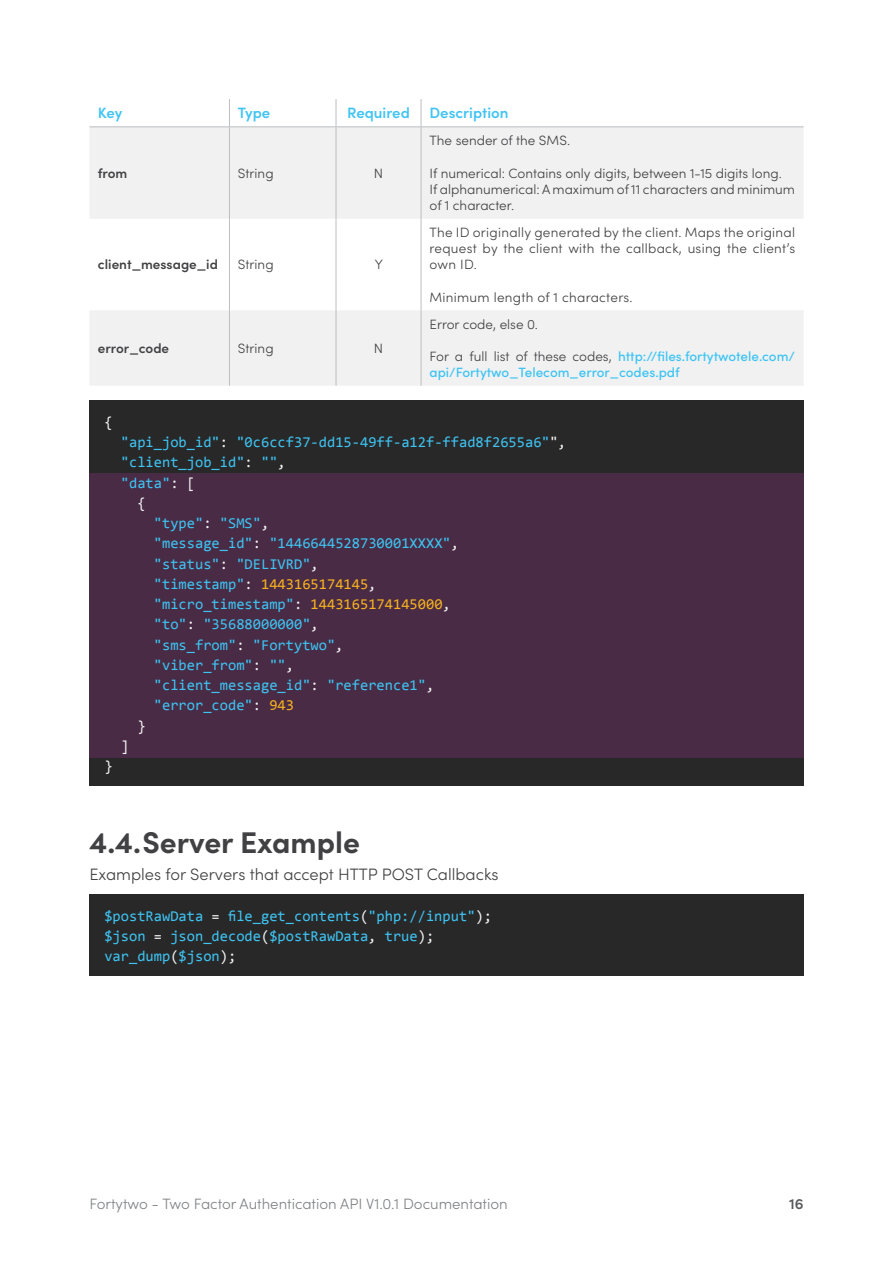
<style>
.page{position:relative;width:893px;height:1263px;background:#fff}
.page>*{position:absolute;margin:0;border:0;box-sizing:border-box;transform-origin:0 0}
.t1{font:700 30px "Sofia Pro";color:#414042}
.t2{font:300 16.5px "Sofia Pro";color:#414042}
.t3{font:15px/20.2px "Consolas";color:#3dc4f2}
.t4{font:300 15px "Sofia Pro";color:#808285}
.t5{font:600 15px "Sofia Pro";color:#42c4f3}
.t6{font:15px "Consolas";color:#f7b21f}
.t7{font:15px "Consolas";color:#f1f1f2}
.t8{font:600 15px "Sofia Pro";color:#58595b}
.t9{font:300 13.5px/16.2px "Sofia Pro";color:#414042}
.t10{font:500 13.5px/16.2px "Sofia Pro";color:#3dc4f2}
.t11{font:600 13.5px "Sofia Pro";color:#414042}
.t12{font:300 13.5px "Sofia Pro";letter-spacing:.02em;color:#414042}
.s1{font-weight:300;color:#414042}
.s2{color:#f1f1f2}
.s3{color:#3dc4f2}
.s4{color:#f7b21f}
</style>
<div class="page">
<div style="left:89px;top:401px;width:714px;height:385px;background:#292829"></div>
<div style="left:89px;top:473px;width:714px;height:285px;background:#492b45"></div>
<svg style="left:89px;top:127px;width:715px;height:259px;fill:#f1f1f2"></svg>
<svg style="left:229px;top:99px;width:1px;height:27px"></svg>
<svg style="left:336px;top:99px;width:1px;height:27px"></svg>
<svg style="left:421px;top:99px;width:1px;height:27px"></svg>
<hr style="left:89px;top:126px;width:140px;height:1px;background:#bcbec0">
<hr style="left:229px;top:126px;width:107px;height:1px;background:#bcbec0">
<hr style="left:229px;top:127px;width:1px;height:92px;background:#bcbec0">
<hr style="left:336px;top:126px;width:85px;height:1px;background:#bcbec0">
<hr style="left:336px;top:127px;width:1px;height:92px;background:#bcbec0">
<hr style="left:421px;top:126px;width:383px;height:1px;background:#bcbec0">
<hr style="left:421px;top:127px;width:1px;height:92px;background:#bcbec0">
<hr style="left:229px;top:219px;width:1px;height:91px;background:#bcbec0">
<hr style="left:336px;top:219px;width:1px;height:91px;background:#bcbec0">
<hr style="left:421px;top:219px;width:1px;height:91px;background:#bcbec0">
<hr style="left:229px;top:310px;width:1px;height:76px;background:#bcbec0">
<hr style="left:336px;top:310px;width:1px;height:76px;background:#bcbec0">
<hr style="left:421px;top:310px;width:1px;height:76px;background:#bcbec0">
<div style="left:89px;top:895px;width:714px;height:81px;background:#292829"></div>
<p class="t5" style="left:98px;top:102px;width:26px">Key</p>
<p class="t5" style="left:238px;top:102px;width:34px">Type</p>
<p class="t5" style="left:347px;top:102px;width:64px">Required</p>
<p class="t5" style="left:430px;top:102px;width:80px">Description</p>
<p class="t11" style="left:98px;top:163px;width:31px">from</p>
<p class="t9" style="left:238px;top:164px;width:37px">String</p>
<p class="t9" style="left:374px;top:164px;width:11px">N</p>
<p class="t11" style="left:98px;top:254px;width:122px">client_message_id</p>
<p class="t9" style="left:238px;top:256px;width:37px">String</p>
<p class="t9" style="left:375px;top:256px;width:10px">Y</p>
<p class="t11" style="left:98px;top:338px;width:73px">error_code</p>
<p class="t9" style="left:238px;top:339px;width:37px">String</p>
<p class="t9" style="left:374px;top:339px;width:11px">N</p>
<p class="t7" style="left:104px;top:412px;width:10px">{</p>
<p class="t9" style="left:430px;top:132px;width:142px">The sender of the SMS.</p>
<p class="t9" style="left:430px;top:164px;width:367px">If numerical: Contains only digits, between 1-15 digits long.<br>If alphanumerical: A maximum of 11 characters and minimum of 1 character.</p>
<p class="t9" style="left:430px;top:223px;width:367px;text-align:justify">The ID originally generated by the client. Maps the original request by the client with the callback, using the client’s own ID.</p>
<p class="t12" style="left:430px;top:287px;width:205px">Minimum length of 1 characters.</p>
<p class="t9" style="left:430px;top:315px;width:110px">Error code, else 0.</p>
<p class="t10" style="left:430px;top:347px;width:367px"><span class="s1">For a full list of these codes,</span> http://files.fortytwotele.com/ api/Fortytwo_Telecom_error_codes.pdf</p>
<p class="t7" style="left:104px;top:757px;width:10px">}</p>
<p class="t3" style="left:121px;top:431px;width:447px">"api_job_id"<span class="s2">:</span> "0c6ccf37-dd15-49ff-a12f-ffad8f2655a6"<span class="s2">",</span></p>
<p class="t3" style="left:121px;top:452px;width:166px">"client_job_id"<span class="s2">:</span> ""<span class="s2">,</span></p>
<p class="t3" style="left:121px;top:472px;width:76px">"data"<span class="s2">: [</span></p>
<p class="t7" style="left:137px;top:493px;width:10px">{</p>
<p class="t3" style="left:154px;top:512px;width:117px">"type"<span class="s2">:</span> "SMS"<span class="s2">,</span></p>
<p class="t3" style="left:154px;top:533px;width:307px">"message_id"<span class="s2">:</span> "1446644528730001XXXX"<span class="s2">,</span></p>
<p class="t3" style="left:154px;top:553px;width:166px">"status"<span class="s2">:</span> "DELIVRD"<span class="s2">,</span></p>
<p class="t6" style="left:154px;top:574px;width:224px"><span class="s3">"timestamp"</span><span class="s2">:</span> 1443165174145<span class="s2">,</span></p>
<p class="t3" style="left:154px;top:593px;width:298px">"micro_timestamp"<span class="s2">:</span> <span class="s4">1443165174145000</span><span class="s2">,</span></p>
<p class="t3" style="left:154px;top:614px;width:166px">"to"<span class="s2">:</span> "35688000000"<span class="s2">,</span></p>
<p class="t3" style="left:154px;top:634px;width:191px">"sms_from"<span class="s2">:</span> "Fortytwo"<span class="s2">,</span></p>
<p class="t3" style="left:154px;top:654px;width:142px">"viber_from"<span class="s2">:</span> ""<span class="s2">,</span></p>
<p class="t3" style="left:154px;top:674px;width:282px">"client_message_id"<span class="s2">:</span> "reference1"<span class="s2">,</span></p>
<p class="t3" style="left:154px;top:695px;width:142px">"error_code"<span class="s2">:</span> <span class="s4">943</span></p>
<p class="t7" style="left:137px;top:716px;width:10px">}</p>
<p class="t7" style="left:121px;top:736px;width:10px">]</p>
<h1 class="t1" style="left:89px;top:819px;width:272px">4.4.Server Example</h1>
<p class="t2" style="left:89px;top:862px;width:411px">Examples for Servers that accept HTTP POST Callbacks</p>
<p class="t3" style="left:104px;top:905px;width:389px">$postRawData <span class="s2">=</span> file_get_contents<span class="s2">(</span>"php://input"<span class="s2">); </span>$json <span class="s2">=</span> json_decode<span class="s2">(</span>$postRawData<span class="s2">,</span> true<span class="s2">); </span>var_dump<span class="s2">(</span>$json<span class="s2">);</span></p>
<p class="t4" style="left:89px;top:1193px;width:420px">Fortytwo - Two Factor Authentication API V1.0.1 Documentation</p>
<p class="t8" style="left:789px;top:1192px;width:16px">16</p>
</div>
